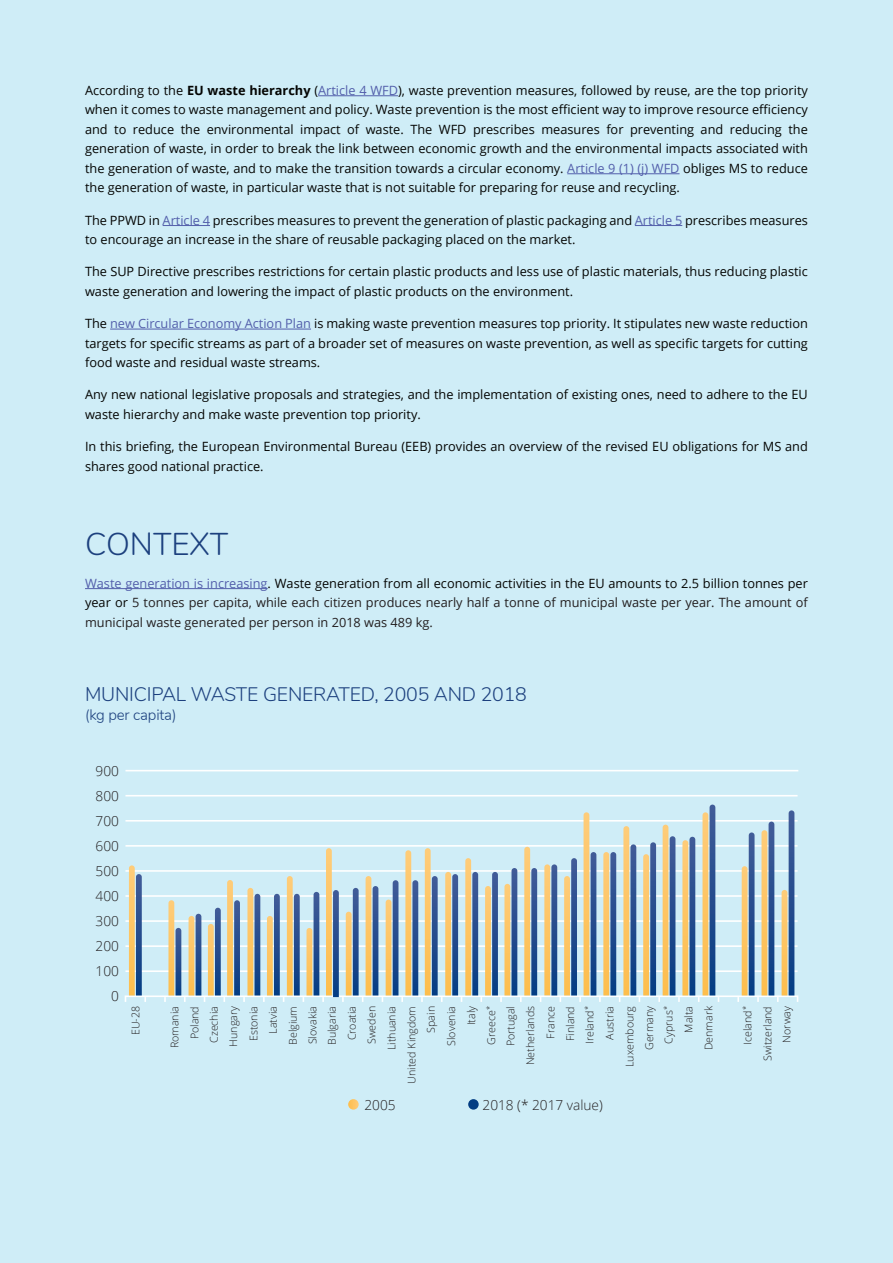
<style>
.page{position:relative;width:893px;height:1263px;background:#cfedf7}
.page>*{position:absolute;margin:0;border:0;box-sizing:border-box;transform-origin:0 0}
.t1{font:300 31.5px "Nunito";color:#1c407e}
.t2{font:300 19.5px "Nunito";letter-spacing:-.01em;color:#1c407e}
.t3{font:300 15px "Nunito";letter-spacing:-.01em;color:#1c407e}
.t4{font:300 13.65px/24.9px "Open Sans";color:#231f20;text-align:justify}
.t5{font:12.75px/19.5px "Open Sans";color:#040503}
.t6{font:12.75px/19.5px "Open Sans";color:#231f20;text-align:justify}
.t7{font:300 10.65px/19.8px "Open Sans";color:#231f20;text-align:right}
.t8{font:300 7.65px "Open Sans";color:#231f20}
.s1{font-weight:700}
.s2{color:#535fab}
.s3{color:#040503}
</style>
<div class="page">
<hr style="left:318px;top:95px;width:80px;height:1px;background:#535fab">
<hr style="left:567px;top:173px;width:113px;height:1px;background:#535fab">
<hr style="left:163px;top:225px;width:47px;height:1px;background:#535fab">
<hr style="left:635px;top:225px;width:47px;height:1px;background:#535fab">
<hr style="left:110px;top:329px;width:201px;height:1px;background:#535fab">
<hr style="left:85px;top:588px;width:183px;height:1px;background:#535fab">
<hr style="left:125px;top:770px;width:673px;height:1px;background:#fff">
<hr style="left:125px;top:795px;width:673px;height:1px;background:#fff">
<svg style="left:124px;top:804px;width:675px;height:198px"></svg>
<svg style="left:348px;top:1099px;width:11px;height:10px"></svg>
<div style="left:468px;top:1099px;width:11px;height:10px;background:#033d83;border-radius:50%"></div>
<p class="t5" style="left:85px;top:80px;width:724px;text-align:justify">According to the <span class="s1">EU waste hierarchy</span> (<span class="s2">Article 4 WFD</span>), waste prevention measures, followed by reuse, are the top priority when it comes to waste management and policy. Waste prevention is the most efficient way to improve resource efficiency and to reduce the environmental impact of waste. The WFD prescribes measures for preventing and reducing the generation of waste, in order to break the link between economic growth and the environmental impacts associated with the generation of waste, and to make the transition towards a circular economy. <span class="s2">Article 9 (1) (j) WFD</span> obliges MS to reduce the generation of waste, in particular waste that is not suitable for preparing for reuse and recycling.</p>
<p class="t5" style="left:85px;top:210px;width:724px">The PPWD in <span class="s2">Article 4</span> prescribes measures to prevent the generation of plastic packaging and <span class="s2">Article 5</span> prescribes measures to encourage an increase in the share of reusable packaging placed on the market.</p>
<p class="t5" style="left:85px;top:262px;width:724px">The SUP Directive prescribes restrictions for certain plastic products and less use of plastic materials, thus reducing plastic waste generation and lowering the impact of plastic products on the environment.</p>
<p class="t5" style="left:85px;top:313px;width:724px;text-align:justify">The <span class="s2">new Circular Economy Action Plan</span> is making waste prevention measures top priority. It stipulates new waste reduction targets for specific streams as part of a broader set of measures on waste prevention, as well as specific targets for cutting food waste and residual waste streams.</p>
<p class="t5" style="left:85px;top:385px;width:724px">Any new national legislative proposals and strategies, and the implementation of existing ones, need to adhere to the EU waste hierarchy and make waste prevention top priority.</p>
<p class="t5" style="left:85px;top:436px;width:724px">In this briefing, the European Environmental Bureau (EEB) provides an overview of the revised EU obligations for MS and shares good national practice.</p>
<h1 class="t1" style="left:85px;top:521px;width:145px">CONTEXT</h1>
<p class="t6" style="left:85px;top:573px;width:724px"><span class="s2">Waste generation is increasing</span><span class="s3">. Waste generation from all economic activities in the EU amounts to 2.5 billion tonnes per year or</span> 5 tonnes per capita, while each citizen produces nearly half a tonne of municipal waste per year. The amount of municipal waste generated per person in 2018 was 489 kg.</p>
<h2 class="t2" style="left:85px;top:680px;width:443px">MUNICIPAL WASTE GENERATED, 2005 AND 2018</h2>
<p class="t3" style="left:85px;top:704px;width:93px">(kg per capita)</p>
<p class="t4" style="left:96px;top:758px;width:25px">900<br>800<br>700<br>600<br>500</p>
<p class="t4" style="left:96px;top:908px;width:25px">300</p>
<p class="t4" style="left:96px;top:883px;width:25px">400</p>
<p class="t4" style="left:96px;top:933px;width:25px;text-align:right">200<br>100<br>0</p>
<p class="t7" style="left:125px;top:1035px;width:31px;rotate:-90deg">EU-28</p>
<p class="t7" style="left:165px;top:1048px;width:43px;rotate:-90deg">Romania<br>Poland<br>Czechia<br>Hungary</p>
<p class="t7" style="left:263px;top:1045px;width:40px;text-align:justify;text-indent:11px;rotate:-90deg">Latvia Belgium Slovakia</p>
<p class="t7" style="left:342px;top:1040px;width:36px;rotate:-90deg">Croatia</p>
<p class="t7" style="left:421px;top:1033px;width:28px;rotate:-90deg">Spain</p>
<p class="t7" style="left:461px;top:1045px;width:40px;rotate:-90deg">Italy<br>Greece<sup>*</sup></p>
<p class="t7" style="left:738px;top:1045px;width:36px;rotate:-90deg">Iceland</p>
<p class="t7" style="left:776px;top:1042px;width:38px;rotate:-90deg">Norway</p>
<p class="t7" style="left:639px;top:1050px;width:45px;rotate:-90deg">Germany</p>
<p class="t7" style="left:698px;top:1050px;width:46px;rotate:-90deg">Denmark</p>
<p class="t7" style="left:757px;top:1061px;width:57px;rotate:-90deg">Switzerland</p>
<p class="t7" style="left:540px;top:1038px;width:34px;rotate:-90deg">France</p>
<p class="t7" style="left:599px;top:1067px;width:62px;rotate:-90deg">Austria<br>Luxembourg</p>
<p class="t7" style="left:658px;top:1044px;width:39px;rotate:-90deg">Cyprus<sup>*<br></sup>Malta</p>
<p class="t7" style="left:441px;top:1046px;width:41px;rotate:-90deg">Slovenia</p>
<p class="t7" style="left:500px;top:1065px;width:61px;rotate:-90deg">Portugal<br>Netherlands</p>
<p class="t7" style="left:560px;top:1044px;width:39px;line-height:19.4px;text-align:left;rotate:-90deg">Finland<br>Ireland<sup>*</sup></p>
<p class="t8" style="left:741px;top:1010px;width:6px;rotate:-90deg">*</p>
<p class="t7" style="left:243px;top:1041px;width:37px;rotate:-90deg">Estonia</p>
<p class="t7" style="left:322px;top:1045px;width:40px;rotate:-90deg">Bulgaria</p>
<p class="t7" style="left:361px;top:1083px;width:79px;rotate:-90deg">Sweden<br>Lithuania<br>United Kingdom</p>
<p class="t4" style="left:364px;top:1092px;width:33px">2005</p>
<p class="t4" style="left:483px;top:1092px;width:122px">2018 (* 2017 value)</p>
</div>
